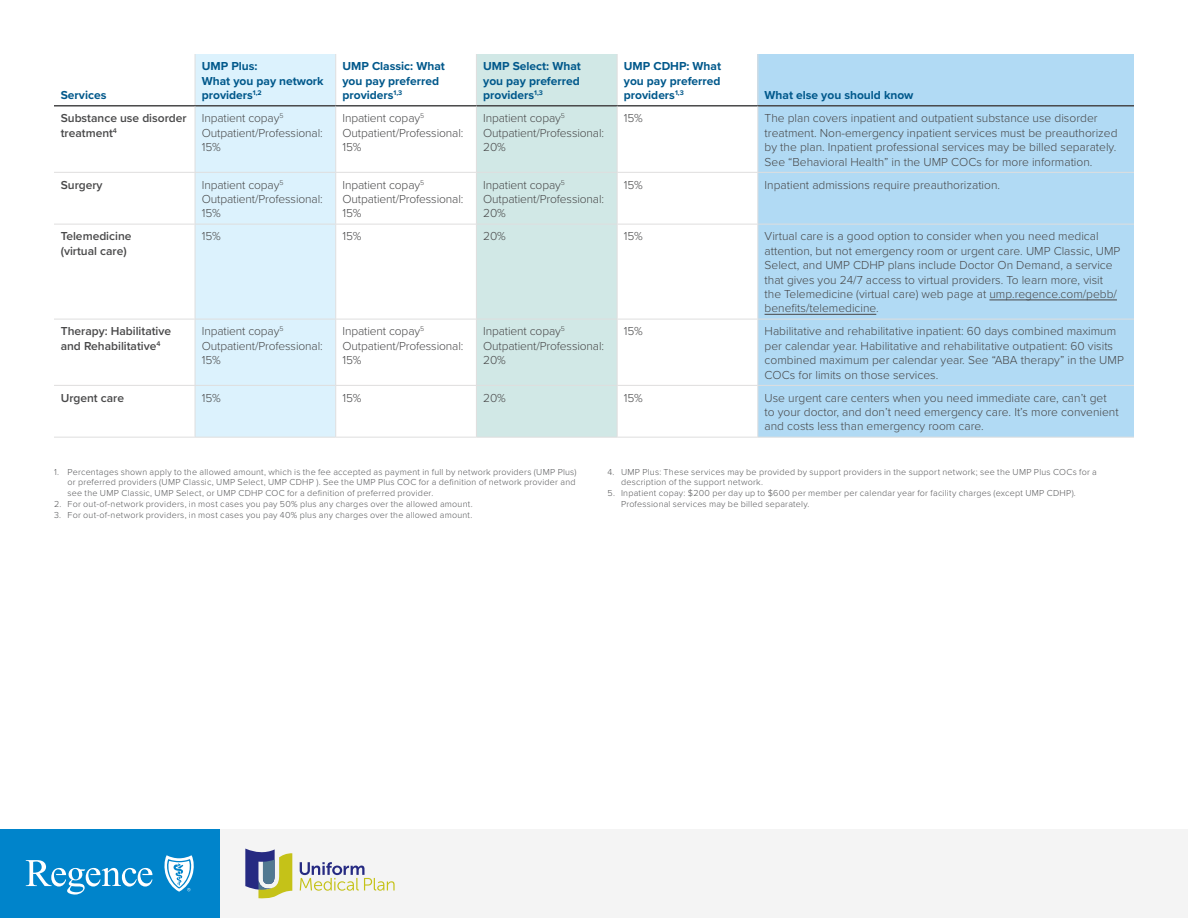
<style>
.page{position:relative;width:1188px;height:918px;background:#fff}
.page>*{position:absolute;margin:0;border:0;box-sizing:border-box;transform-origin:0 0}
.t1{font:300 12px/14.4px "Proxima Nova";color:#484849}
.t2{font:700 12px/14.4px "Proxima Nova";color:#00588b}
.t3{font:600 12px/14.4px "Proxima Nova";color:#484849}
.t4{font:300 9px/10.8px "Proxima Nova";letter-spacing:.025em;color:#58595b}
</style>
<div class="page">
<div style="left:196px;top:54px;width:139px;height:383px;background:#dcf2fd"></div>
<div style="left:477px;top:54px;width:140px;height:383px;background:#d1e8e6"></div>
<div style="left:758px;top:54px;width:376px;height:52px;background:#b1daf4"></div>
<div style="left:758px;top:107px;width:376px;height:330px;background:#b1daf4"></div>
<hr style="left:195px;top:54px;width:1px;height:51px;background:#dfdede">
<hr style="left:335px;top:54px;width:1px;height:51px;background:#dfdede">
<hr style="left:476px;top:54px;width:1px;height:51px;background:#dfdede">
<hr style="left:617px;top:54px;width:1px;height:51px;background:#dfdede">
<hr style="left:757px;top:54px;width:1px;height:51px;background:#dfdede">
<hr style="left:54px;top:105px;width:141px;height:2px;background:#484849">
<hr style="left:195px;top:105px;width:141px;height:2px;background:#484849">
<hr style="left:336px;top:105px;width:140px;height:2px;background:#484849">
<hr style="left:476px;top:105px;width:141px;height:2px;background:#484849">
<hr style="left:617px;top:105px;width:141px;height:2px;background:#484849">
<hr style="left:758px;top:105px;width:376px;height:2px;background:#484849">
<hr style="left:195px;top:107px;width:1px;height:65px;background:#dfdede">
<hr style="left:335px;top:107px;width:1px;height:65px;background:#dfdede">
<hr style="left:476px;top:107px;width:1px;height:65px;background:#dfdede">
<hr style="left:617px;top:107px;width:1px;height:65px;background:#dfdede">
<hr style="left:757px;top:107px;width:1px;height:65px;background:#dfdede">
<hr style="left:195px;top:173px;width:1px;height:51px;background:#dfdede">
<hr style="left:335px;top:173px;width:1px;height:51px;background:#dfdede">
<hr style="left:476px;top:173px;width:1px;height:51px;background:#dfdede">
<hr style="left:617px;top:173px;width:1px;height:51px;background:#dfdede">
<hr style="left:757px;top:173px;width:1px;height:51px;background:#dfdede">
<hr style="left:54px;top:224px;width:141px;height:1px;background:#dfdede">
<hr style="left:195px;top:224px;width:141px;height:1px;background:#dfdede">
<hr style="left:195px;top:224px;width:1px;height:95px;background:#dfdede">
<hr style="left:336px;top:224px;width:140px;height:1px;background:#dfdede">
<hr style="left:335px;top:224px;width:1px;height:95px;background:#dfdede">
<hr style="left:476px;top:224px;width:141px;height:1px;background:#dfdede">
<hr style="left:476px;top:224px;width:1px;height:95px;background:#dfdede">
<hr style="left:617px;top:224px;width:141px;height:1px;background:#dfdede">
<hr style="left:617px;top:224px;width:1px;height:95px;background:#dfdede">
<hr style="left:758px;top:224px;width:376px;height:1px;background:#dfdede">
<hr style="left:757px;top:224px;width:1px;height:95px;background:#dfdede">
<hr style="left:54px;top:319px;width:141px;height:1px;background:#dfdede">
<hr style="left:195px;top:319px;width:141px;height:1px;background:#dfdede">
<hr style="left:195px;top:319px;width:1px;height:66px;background:#dfdede">
<hr style="left:336px;top:319px;width:140px;height:1px;background:#dfdede">
<hr style="left:335px;top:319px;width:1px;height:66px;background:#dfdede">
<hr style="left:476px;top:319px;width:141px;height:1px;background:#dfdede">
<hr style="left:476px;top:319px;width:1px;height:66px;background:#dfdede">
<hr style="left:617px;top:319px;width:141px;height:1px;background:#dfdede">
<hr style="left:617px;top:319px;width:1px;height:66px;background:#dfdede">
<hr style="left:758px;top:319px;width:376px;height:1px;background:#dfdede">
<hr style="left:757px;top:319px;width:1px;height:66px;background:#dfdede">
<hr style="left:54px;top:385px;width:141px;height:1px;background:#dfdede">
<hr style="left:195px;top:385px;width:141px;height:1px;background:#dfdede">
<hr style="left:195px;top:386px;width:1px;height:51px;background:#dfdede">
<hr style="left:336px;top:385px;width:140px;height:1px;background:#dfdede">
<hr style="left:335px;top:386px;width:1px;height:51px;background:#dfdede">
<hr style="left:476px;top:385px;width:141px;height:1px;background:#dfdede">
<hr style="left:476px;top:386px;width:1px;height:51px;background:#dfdede">
<hr style="left:617px;top:385px;width:141px;height:1px;background:#dfdede">
<hr style="left:617px;top:386px;width:1px;height:51px;background:#dfdede">
<hr style="left:758px;top:385px;width:376px;height:1px;background:#dfdede">
<hr style="left:757px;top:386px;width:1px;height:51px;background:#dfdede">
<hr style="left:54px;top:437px;width:141px;height:1px;background:#dfdede">
<hr style="left:195px;top:437px;width:141px;height:1px;background:#dfdede">
<hr style="left:336px;top:437px;width:140px;height:1px;background:#dfdede">
<hr style="left:476px;top:437px;width:141px;height:1px;background:#dfdede">
<hr style="left:617px;top:437px;width:141px;height:1px;background:#dfdede">
<hr style="left:758px;top:437px;width:376px;height:1px;background:#dfdede">
<hr style="left:54px;top:172px;width:141px;height:1px;background:#dfdede">
<hr style="left:195px;top:172px;width:141px;height:1px;background:#dfdede">
<hr style="left:336px;top:172px;width:140px;height:1px;background:#dfdede">
<hr style="left:476px;top:172px;width:141px;height:1px;background:#dfdede">
<hr style="left:617px;top:172px;width:141px;height:1px;background:#dfdede">
<hr style="left:758px;top:172px;width:376px;height:1px;background:#dfdede">
<hr style="left:989px;top:300px;width:128px;height:1px;background:#484849">
<hr style="left:765px;top:314px;width:111px;height:1px;background:#484849">
<div style="left:220px;top:829px;width:968px;height:89px;background:#f4f4f4"></div>
<div style="left:0;top:829px;width:220px;height:89px;background:#0084cb"></div>
<svg style="left:164px;top:855px;width:30px;height:37px"></svg>
<svg style="left:26px;top:860px;width:126px;height:35px"></svg>
<svg style="left:300px;top:862px;width:95px;height:29px"></svg>
<svg style="left:245px;top:849px;width:47px;height:49px"></svg>
<p class="t2" style="left:61px;top:88px;width:47px">Services</p>
<p class="t2" style="left:202px;top:59px;width:123px">UMP Plus:<br>What you pay network providers<sup>1,2</sup></p>
<p class="t2" style="left:342px;top:59px;width:104px">UMP Classic: What you pay preferred providers<sup>1,3</sup></p>
<p class="t2" style="left:483px;top:59px;width:99px;text-align:justify">UMP Select: What you pay preferred providers<sup>1,3</sup></p>
<p class="t2" style="left:624px;top:59px;width:99px;text-align:justify">UMP CDHP: What you pay preferred providers<sup>1,3</sup></p>
<p class="t2" style="left:765px;top:88px;width:150px">What else you should know</p>
<p class="t3" style="left:61px;top:111px;width:127px">Substance use disorder treatment<sup>4</sup></p>
<p class="t1" style="left:202px;top:111px;width:122px">Inpatient copay<sup>5<br></sup>Outpatient/Professional:<br>15%</p>
<p class="t1" style="left:342px;top:111px;width:122px">Inpatient copay<sup>5<br></sup>Outpatient/Professional:<br>15%</p>
<p class="t1" style="left:483px;top:111px;width:122px">Inpatient copay<sup>5<br></sup>Outpatient/Professional:<br>20%</p>
<p class="t1" style="left:624px;top:111px;width:21px">15%</p>
<p class="t1" style="left:765px;top:111px;width:354px">The plan covers inpatient and outpatient substance use disorder treatment. Non-emergency inpatient services must be preauthorized by the plan. Inpatient professional services may be billed separately.<br>See “Behavioral Health” in the UMP COCs for more information.</p>
<p class="t3" style="left:61px;top:177px;width:43px">Surgery</p>
<p class="t1" style="left:202px;top:177px;width:122px">Inpatient copay<sup>5<br></sup>Outpatient/Professional:<br>15%</p>
<p class="t1" style="left:342px;top:177px;width:122px">Inpatient copay<sup>5<br></sup>Outpatient/Professional:<br>15%</p>
<p class="t1" style="left:483px;top:177px;width:122px">Inpatient copay<sup>5<br></sup>Outpatient/Professional:<br>20%</p>
<p class="t1" style="left:624px;top:177px;width:21px">15%</p>
<p class="t1" style="left:765px;top:177px;width:237px">Inpatient admissions require preauthorization.</p>
<p class="t3" style="left:61px;top:229px;width:72px">Telemedicine (virtual care)</p>
<p class="t1" style="left:202px;top:228px;width:21px">15%</p>
<p class="t1" style="left:342px;top:228px;width:21px">15%</p>
<p class="t1" style="left:483px;top:228px;width:24px">20%</p>
<p class="t1" style="left:624px;top:228px;width:21px">15%</p>
<p class="t1" style="left:765px;top:228px;width:357px">Virtual care is a good option to consider when you need medical attention, but not emergency room or urgent care. UMP Classic, UMP Select, and UMP CDHP plans include Doctor On Demand, a service that gives you 24/7 access to virtual providers. To learn more, visit the Telemedicine (virtual care) web page at ump.regence.com/pebb/ benefits/telemedicine.</p>
<p class="t3" style="left:61px;top:324px;width:112px">Therapy: Habilitative and Rehabilitative<sup>4</sup></p>
<p class="t1" style="left:202px;top:323px;width:122px">Inpatient copay<sup>5<br></sup>Outpatient/Professional:<br>15%</p>
<p class="t1" style="left:342px;top:323px;width:122px">Inpatient copay<sup>5<br></sup>Outpatient/Professional:<br>15%</p>
<p class="t1" style="left:483px;top:323px;width:122px">Inpatient copay<sup>5<br></sup>Outpatient/Professional:<br>20%</p>
<p class="t1" style="left:624px;top:323px;width:21px">15%</p>
<p class="t1" style="left:765px;top:323px;width:361px">Habilitative and rehabilitative inpatient: 60 days combined maximum per calendar year. Habilitative and rehabilitative outpatient: 60 visits combined maximum per calendar year. See “ABA therapy” in the UMP COCs for limits on those services.</p>
<p class="t3" style="left:61px;top:390px;width:65px">Urgent care</p>
<p class="t1" style="left:202px;top:390px;width:21px">15%</p>
<p class="t1" style="left:342px;top:390px;width:21px">15%</p>
<p class="t1" style="left:483px;top:390px;width:24px">20%</p>
<p class="t1" style="left:624px;top:390px;width:21px">15%</p>
<p class="t1" style="left:765px;top:390px;width:356px">Use urgent care centers when you need immediate care, can’t get to your doctor, and don’t need emergency care. It’s more convenient and costs less than emergency room care.</p>
<p class="t4" style="left:68px;top:466px;width:511px;text-align:justify;text-indent:-14px">1. Percentages shown apply to the allowed amount, which is the fee accepted as payment in full by network providers (UMP Plus) or preferred providers (UMP Classic, UMP Select, UMP CDHP ). See the UMP Plus COC for a definition of network provider and see the UMP Classic, UMP Select, or UMP CDHP COC for a definition of preferred provider.</p>
<p class="t4" style="left:54px;top:498px;width:420px">2. For out-of-network providers, in most cases you pay 50% plus any charges over the allowed amount.</p>
<p class="t4" style="left:54px;top:509px;width:420px">3. For out-of-network providers, in most cases you pay 40% plus any charges over the allowed amount.</p>
<p class="t4" style="left:621px;top:466px;width:477px;text-indent:-14px">4. UMP Plus: These services may be provided by support providers in the support network; see the UMP Plus COCs for a description of the support network.</p>
<p class="t4" style="left:621px;top:487px;width:456px;text-indent:-14px">5. Inpatient copay: $200 per day up to $600 per member per calendar year for facility charges (except UMP CDHP).<br>Professional services may be billed separately.</p>
</div>
